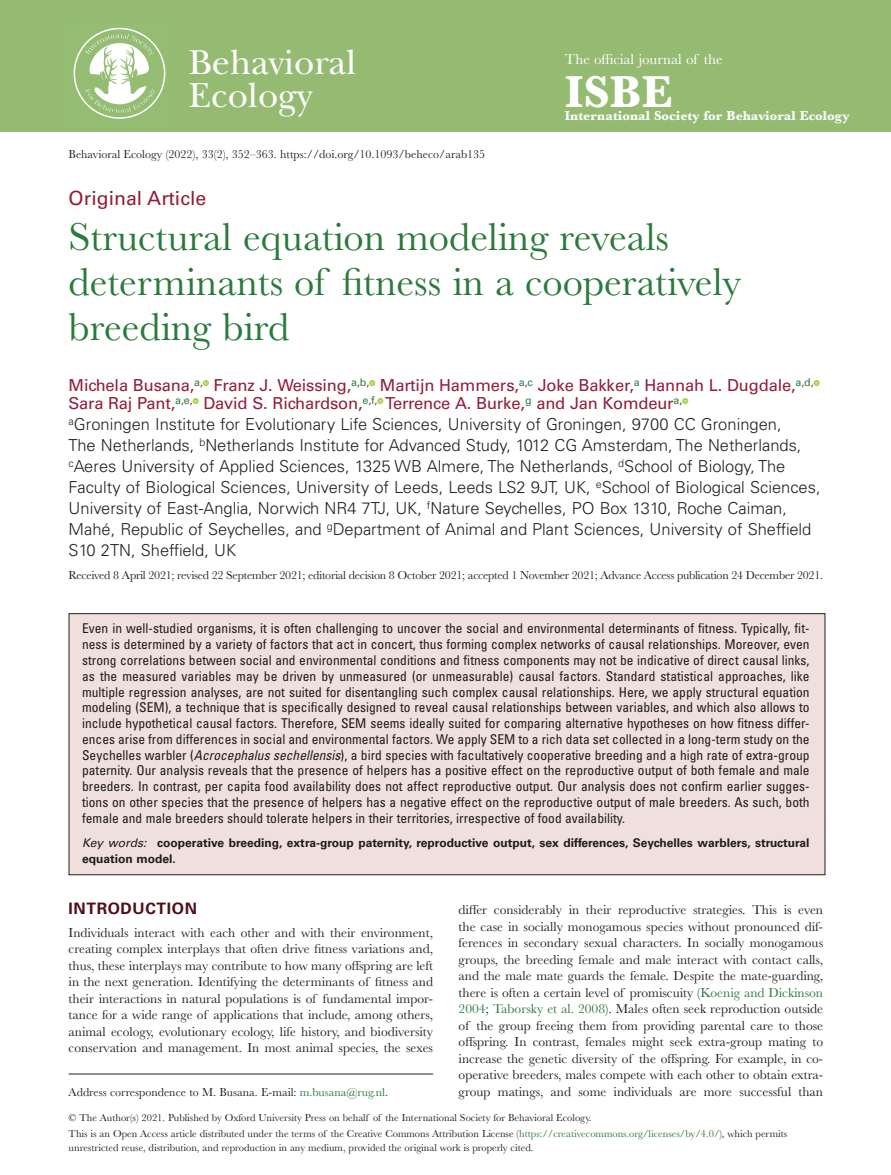
<style>
.page{position:relative;width:891px;height:1175px;background:#fff}
.page>*{position:absolute;margin:0;border:0;box-sizing:border-box;transform-origin:0 0}
.t1{font:700 46.35px "Baskerville MT Std";color:#fff}
.t2{font:40.5px/45px "Baskerville MT Std";color:#2a7a3b}
.t3{font:36.15px/33px "New Baskerville Std";color:#fff}
.t4{font:19.5px "Univers LT Std";color:#921d3a}
.t5{font:300 16.5px/21px "Univers LT Std";color:#231f20}
.t6{font:16.5px/18px "Univers LT Std";letter-spacing:-.01em;color:#921d3a}
.t7{font:700 15.75px "Univers LT Std";letter-spacing:.04em;color:#510f1b}
.t8{font:15px "Baskerville MT Std";color:#fff}
.t9{font:condensed 13.5px/15.8px "Univers LT Std";color:#231f20;text-align:justify}
.t10{font:13.5px/16.5px "Baskerville MT Std";color:#231f20;text-align:justify}
.t11{font:700 13.5px "Baskerville MT Std";color:#fff}
.t12{font:12px "Baskerville MT Std";letter-spacing:-.02em;color:#231f20}
.t13{font:12px "Baskerville MT Std";color:#231f20}
.t14{font:700 12px/16.5px "Univers LT Std";color:#231f20}
.t15{font:10.5px/15.9px "Baskerville MT Std";color:#231f20}
.s1{font-style:italic}
.s2{font-weight:400;font-style:italic}
.s3{color:#2a7a3b}
</style>
<div class="page">
<div style="left:0;top:0;width:891px;height:131px;background:#95bb73"></div>
<img style="left:73px;top:27px;width:93px;height:92px">
<hr style="left:69px;top:1073px;width:364px;height:1px;background:#231f20">
<svg style="left:203px;top:380px;width:6px;height:6px"></svg>
<svg style="left:369px;top:380px;width:6px;height:6px"></svg>
<svg style="left:814px;top:380px;width:6px;height:6px"></svg>
<svg style="left:193px;top:398px;width:6px;height:6px"></svg>
<svg style="left:377px;top:398px;width:6px;height:6px"></svg>
<svg style="left:682px;top:398px;width:6px;height:6px"></svg>
<div style="left:69px;top:613px;width:756px;height:261px;background:#efe0de"></div>
<div style="left:69px;top:613px;width:756px;height:262px;border:1px solid #231f20"></div>
<h3 class="t3" style="left:189px;top:46px;width:169px">Behavioral<br>Ecology</h3>
<p class="t8" style="left:565px;top:50px;width:160px">The official journal of the</p>
<h1 class="t1" style="left:565px;top:65px;width:109px">ISBE</h1>
<p class="t11" style="left:565px;top:108px;width:286px">International Society for Behavioral Ecology</p>
<p class="t13" style="left:69px;top:147px;width:418px">Behavioral Ecology (2022), 33(2), 352–363. https://doi.org/10.1093/beheco/arab135</p>
<h3 class="t4" style="left:69px;top:187px;width:139px">Original Article</h3>
<h2 class="t2" style="left:69px;top:215px;width:674px">Structural equation modeling reveals determinants of fitness in a cooperatively breeding bird</h2>
<p class="t6" style="left:69px;top:376px;width:747px">Michela Busana,<sup>a</sup><sup>,</sup> Franz J. Weissing,<sup>a</sup><sup>,</sup><sup>b</sup><sup>,</sup> Martijn Hammers,<sup>a</sup><sup>,</sup><sup>c</sup> Joke Bakker,<sup>a</sup> Hannah L. Dugdale,<sup>a</sup><sup>,</sup><sup>d</sup><sup>,<br></sup>Sara Raj Pant,<sup>a</sup><sup>,</sup><sup>e</sup><sup>,</sup> David S. Richardson,<sup>e</sup><sup>,</sup><sup>f</sup><sup>,</sup> Terrence A. Burke,<sup>g</sup> and Jan Komdeur<sup>a</sup><sup>,</sup></p>
<p class="t5" style="left:69px;top:414px;width:754px"><sup>a</sup>Groningen Institute for Evolutionary Life Sciences, University of Groningen, 9700 CC Groningen,<br>The Netherlands, <sup>b</sup>Netherlands Institute for Advanced Study, 1012 CG Amsterdam, The Netherlands, <sup>c</sup>Aeres University of Applied Sciences, 1325 WB Almere, The Netherlands, <sup>d</sup>School of Biology, The Faculty of Biological Sciences, University of Leeds, Leeds LS2 9JT, UK, <sup>e</sup>School of Biological Sciences, University of East-Anglia, Norwich NR4 7TJ, UK, <sup>f</sup>Nature Seychelles, PO Box 1310, Roche Caiman, Mahé, Republic of Seychelles, and <sup>g</sup>Department of Animal and Plant Sciences, University of Sheffield S10 2TN, Sheffield, UK</p>
<p class="t12" style="left:69px;top:568px;width:756px">Received 8 April 2021; revised 22 September 2021; editorial decision 8 October 2021; accepted 1 November 2021; Advance Access publication 24 December 2021.</p>
<p class="t9" style="left:82px;top:620px;width:729px">Even in well-studied organisms, it is often challenging to uncover the social and environmental determinants of fitness. Typically, fit&shy;ness is determined by a variety of factors that act in concert, thus forming complex networks of causal relationships. Moreover, even strong correlations between social and environmental conditions and fitness components may not be indicative of direct causal links, as the measured variables may be driven by unmeasured (or unmeasurable) causal factors. Standard statistical approaches, like multiple regression analyses, are not suited for disentangling such complex causal relationships. Here, we apply structural equation modeling (SEM), a technique that is specifically designed to reveal causal relationships between variables, and which also allows to include hypothetical causal factors. Therefore, SEM seems ideally suited for comparing alternative hypotheses on how fitness differ&shy;ences arise from differences in social and environmental factors. We apply SEM to a rich data set collected in a long-term study on the Seychelles warbler (<span class="s1">Acrocephalus sechellensis</span>), a bird species with facultatively cooperative breeding and a high rate of extra-group paternity. Our analysis reveals that the presence of helpers has a positive effect on the reproductive output of both female and male breeders. In contrast, per capita food availability does not affect reproductive output. Our analysis does not confirm earlier sugges&shy;tions on other species that the presence of helpers has a negative effect on the reproductive output of male breeders. As such, both female and male breeders should tolerate helpers in their territories, irrespective of food availability.</p>
<p class="t14" style="left:82px;top:834px;width:729px"><span class="s2">Key words:</span> cooperative breeding, extra-group paternity, reproductive output, sex differences, Seychelles warblers, structural equation model.</p>
<p class="t7" style="left:69px;top:899px;width:130px">INTRODUCTION</p>
<p class="t10" style="left:69px;top:924px;width:366px">Individuals interact with each other and with their environment, creating complex interplays that often drive fitness variations and, thus, these interplays may contribute to how many offspring are left in the next generation. Identifying the determinants of fitness and their interactions in natural populations is of fundamental impor&shy;tance for a wide range of applications that include, among others, animal ecology, evolutionary ecology, life history, and biodiversity conservation and management. In most animal species, the sexes</p>
<p class="t10" style="left:459px;top:901px;width:366px">differ considerably in their reproductive strategies. This is even the case in socially monogamous species without pronounced dif&shy;ferences in secondary sexual characters. In socially monogamous groups, the breeding female and male interact with contact calls, and the male mate guards the female. Despite the mate-guarding, there is often a certain level of promiscuity (<span class="s3">Koenig and Dickinson 2004</span>; <span class="s3">Taborsky et al. 2008</span>). Males often seek reproduction outside of the group freeing them from providing parental care to those offspring. In contrast, females might seek extra-group mating to increase the genetic diversity of the offspring. For example, in co&shy;operative breeders, males compete with each other to obtain extra&shy;group matings, and some individuals are more successful than</p>
<p class="t13" style="left:69px;top:1084px;width:321px">Address correspondence to M. Busana. E-mail: <span class="s3">m.busana@rug.nl</span>.</p>
<p class="t15" style="left:69px;top:1109px;width:720px">© The Author(s) 2021. Published by Oxford University Press on behalf of the International Society for Behavioral Ecology.<br>This is an Open Access article distributed under the terms of the Creative Commons Attribution License (<span class="s3">https://creativecommons.org/licenses/by/4.0/</span>), which permits</p>
<p class="t15" style="left:69px;top:1139px;width:466px">unrestricted reuse, distribution, and reproduction in any medium, provided the original work is properly cited.</p>
</div>
